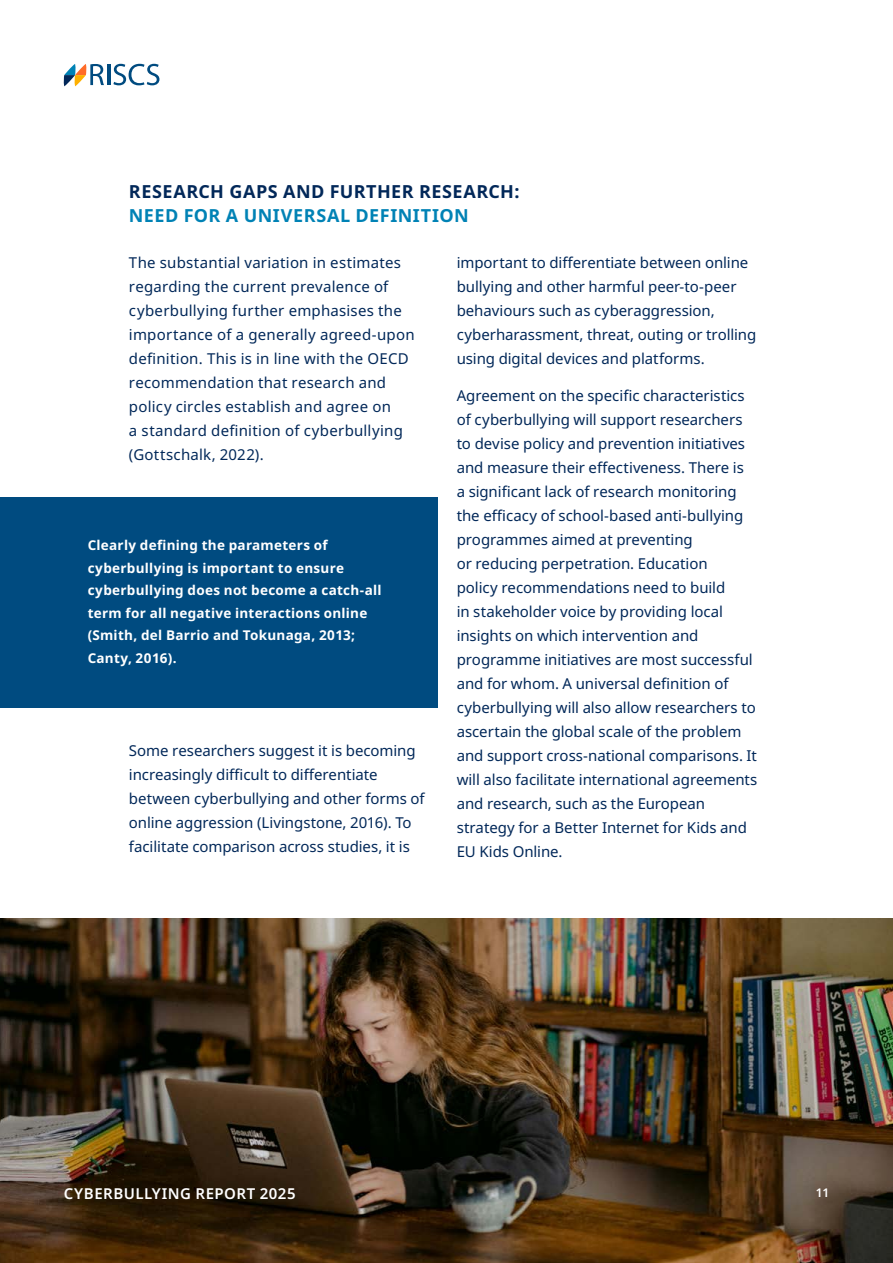
<style>
.page{position:relative;width:893px;height:1263px;background:#fff}
.page>*{position:absolute;margin:0;border:0;box-sizing:border-box;transform-origin:0 0}
.t1{font:700 18px "Noto Sans";letter-spacing:.025em;color:#022859}
.t2{font:700 18px "Noto Sans";letter-spacing:.025em;color:#0082b5}
.t3{font:15px/24px "Noto Sans";letter-spacing:-.005em;color:#022859}
.t4{font:15px/24px "Noto Sans";letter-spacing:.015em;color:#022859}
.t5{font:600 15px "Noto Sans";letter-spacing:.03em;color:#fff}
.t6{font:700 13.5px/22.5px "Noto Sans";letter-spacing:.02em;color:#fff}
.t7{font:600 12px "Noto Sans";color:#fff}
</style>
<div class="page">
<svg style="left:63px;top:64px;width:41px;height:22px"></svg>
<hr style="left:107px;top:64px;width:3px;height:21px;background:#004b80">
<svg style="left:113px;top:64px;width:46px;height:21px"></svg>
<div style="left:0;top:498px;width:438px;height:210px;background:#004b80"></div>
<img style="left:0;top:918px;width:893px;height:345px">
<p class="t1" style="left:129px;top:179px;width:392px">RESEARCH GAPS AND FURTHER RESEARCH:</p>
<p class="t2" style="left:129px;top:203px;width:341px">NEED FOR A UNIVERSAL DEFINITION</p>
<p class="t4" style="left:129px;top:251px;width:287px">The substantial variation in estimates regarding the current prevalence of cyberbullying further emphasises the importance of a generally agreed-upon definition. This is in line with the OECD recommendation that research and policy circles establish and agree on<br>a standard definition of cyberbullying (Gottschalk, 2022).</p>
<p class="t3" style="left:457px;top:251px;width:301px">important to differentiate between online bullying and other harmful peer-to-peer behaviours such as cyberaggression, cyberharassment, threat, outing or trolling using digital devices and platforms.</p>
<p class="t3" style="left:457px;top:384px;width:302px">Agreement on the specific characteristics of cyberbullying will support researchers to devise policy and prevention initiatives and measure their effectiveness. There is<br>a significant lack of research monitoring the efficacy of school-based anti-bullying programmes aimed at preventing<br>or reducing perpetration. Education<br>policy recommendations need to build<br>in stakeholder voice by providing local insights on which intervention and programme initiatives are most successful and for whom. A universal definition of cyberbullying will also allow researchers to ascertain the global scale of the problem and support cross-national comparisons. It will also facilitate international agreements and research, such as the European strategy for a Better Internet for Kids and EU Kids Online.</p>
<p class="t6" style="left:88px;top:535px;width:295px">Clearly defining the parameters of cyberbullying is important to ensure cyberbullying does not become a catch-all term for all negative interactions online (Smith, del Barrio and Tokunaga, 2013; Canty, 2016).</p>
<p class="t3" style="left:129px;top:738px;width:297px">Some researchers suggest it is becoming increasingly difficult to differentiate between cyberbullying and other forms of online aggression (Livingstone, 2016). To facilitate comparison across studies, it is</p>
<p class="t5" style="left:64px;top:1183px;width:233px">CYBERBULLYING REPORT 2025</p>
<p class="t7" style="left:816px;top:1184px;width:15px">11</p>
</div>
